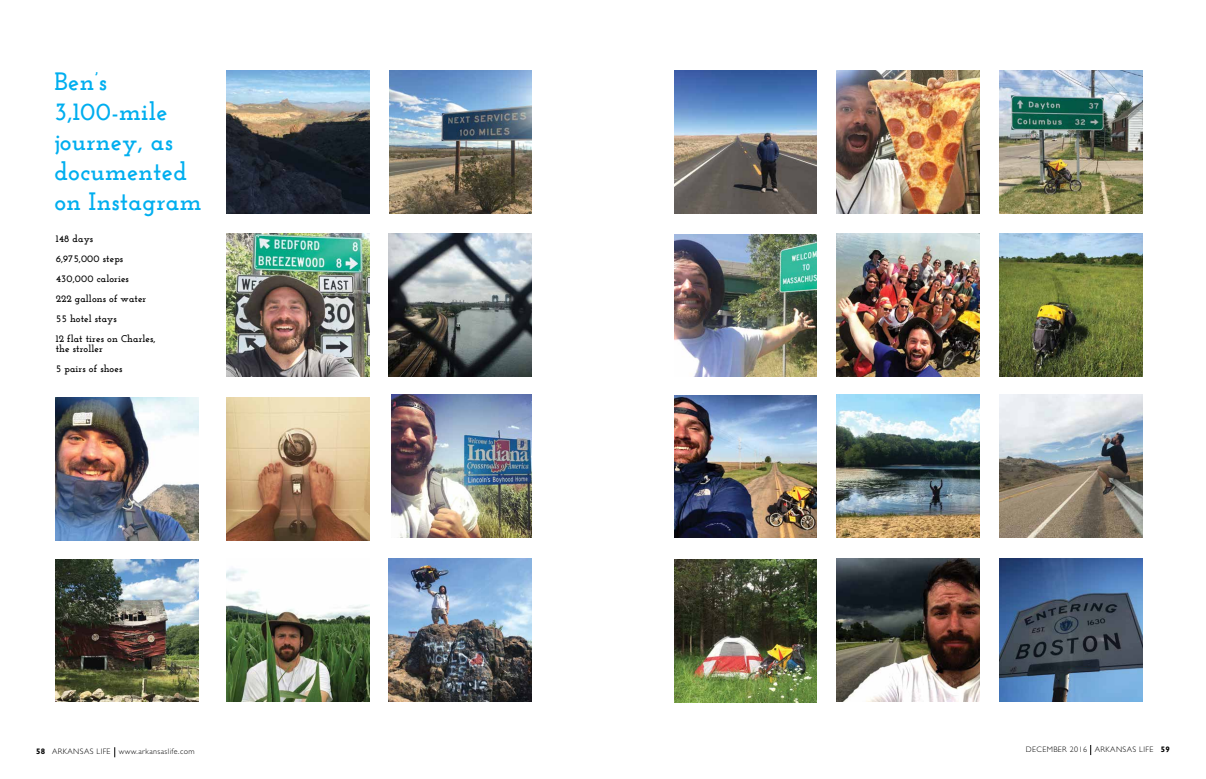
<style>
.page{position:relative;width:1206px;height:779px;background:#fff}
.page>*{position:absolute;margin:0;border:0;box-sizing:border-box;transform-origin:0 0}
.t1{font:700 25px/30px "Josefin Slab";letter-spacing:.01em;color:#00aeef}
.t2{font:700 10px/20px "Josefin Slab";letter-spacing:.01em;color:#000}
.t3{font:300 8px "Gill Sans Std";letter-spacing:.05em;color:#000}
.s1{font-weight:700}
</style>
<div class="page">
<img style="left:674px;top:71px;width:143px;height:142px">
<img style="left:837px;top:71px;width:143px;height:142px">
<img style="left:999px;top:71px;width:143px;height:142px">
<img style="left:674px;top:234px;width:143px;height:142px">
<img style="left:674px;top:395px;width:143px;height:142px">
<img style="left:674px;top:559px;width:143px;height:143px">
<img style="left:837px;top:233px;width:143px;height:143px">
<img style="left:837px;top:394px;width:143px;height:143px">
<img style="left:837px;top:558px;width:143px;height:143px">
<img style="left:999px;top:233px;width:143px;height:143px">
<img style="left:999px;top:394px;width:143px;height:143px">
<img style="left:389px;top:558px;width:143px;height:143px">
<img style="left:56px;top:397px;width:143px;height:143px">
<img style="left:226px;top:71px;width:143px;height:143px">
<img style="left:389px;top:71px;width:143px;height:143px">
<img style="left:56px;top:559px;width:143px;height:142px">
<img style="left:226px;top:397px;width:143px;height:143px">
<img style="left:226px;top:233px;width:143px;height:143px">
<img style="left:999px;top:558px;width:143px;height:143px">
<img style="left:226px;top:568px;width:143px;height:133px">
<img style="left:389px;top:233px;width:143px;height:143px">
<img style="left:391px;top:394px;width:141px;height:143px">
<h1 class="t1" style="left:54px;top:66px;width:149px">Ben’s<br>3,100-mile journey, as documented on Instagram</h1>
<p class="t2" style="left:56px;top:228px;width:101px">148 days<br>6,975,000 steps<br>430,000 calories<br>222 gallons of water<br>55 hotel stays<br>12 flat tires on Charles,</p>
<p class="t2" style="left:56px;top:338px;width:68px">the stroller<br>5 pairs of shoes</p>
<p class="t3" style="left:36px;top:746px;width:160px"><span class="s1">58</span> ARKANSAS LIFE www.arkansaslife.com</p>
<p class="t3" style="left:1026px;top:744px;width:146px">DECEMBER 2016 ARKANSAS LIFE <span class="s1">59</span></p>
</div>
